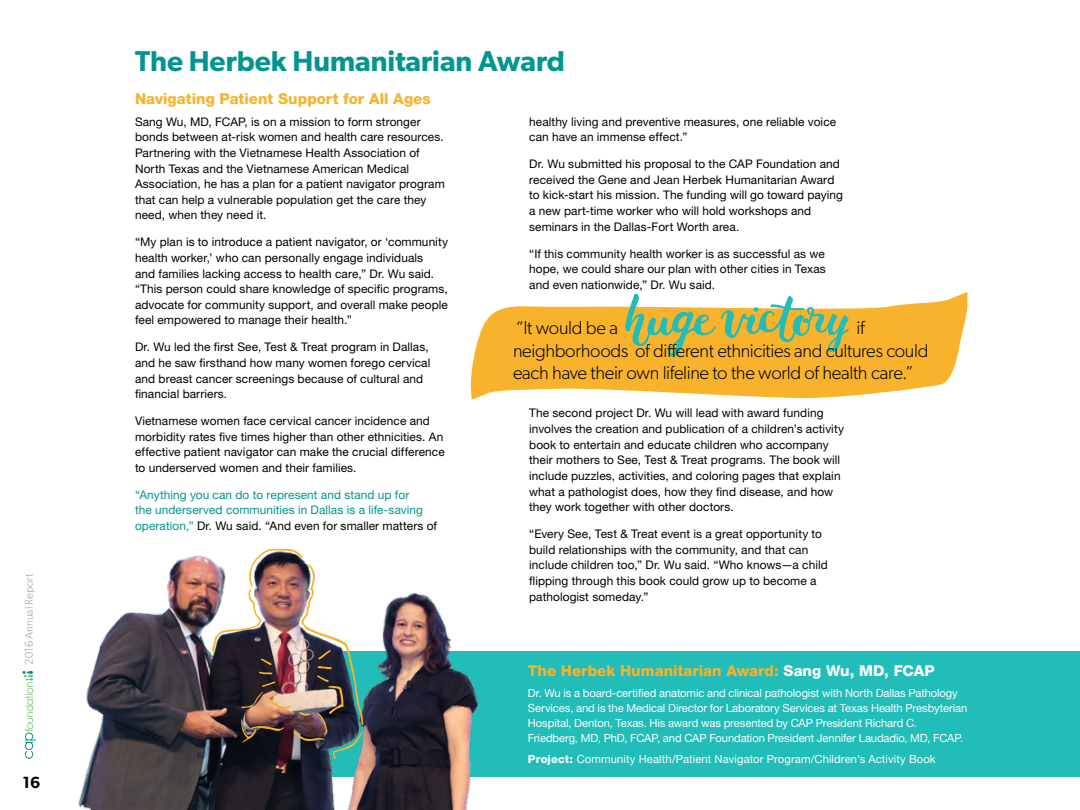
<style>
.page{position:relative;width:1080px;height:810px;background:#fff}
.page>*{position:absolute;margin:0;border:0;box-sizing:border-box;transform-origin:0 0}
.t1{font:600 28.75px "Gibson";color:#00958f}
.t2{font:300 18.75px/22.5px "Gibson";letter-spacing:-.02em;color:#000}
.t3{font:600 16.25px "Gibson";color:#000}
.t4{font:800 15px "Helvetica Neue LT Std";color:#f8b22b}
.t5{font:11.88px/15.6px "Helvetica Neue LT Std";letter-spacing:.005em;color:#000}
.t6{font:11.88px/15.6px "Helvetica Neue LT Std";letter-spacing:.005em;color:#00958f}
.t7{font:11.25px/15px "Helvetica Neue LT Std";letter-spacing:-.01em;color:#fff}
.t8{font:11.25px "Helvetica Neue LT Std";letter-spacing:.01em;color:#fff}
.t9{font:300 11.25px "Gibson";color:#a69894}
.s1{color:#000}
.s2{color:#fff}
.s3{font-weight:800}
</style>
<div class="page">
<div style="left:289px;top:651px;width:791px;height:126px;background:#22bcb9"></div>
<img style="left:78px;top:548px;width:401px;height:262px">
<img style="left:212px;top:549px;width:152px;height:210px">
<svg style="left:22px;top:671px;width:14px;height:88px"></svg>
<svg style="left:470px;top:292px;width:498px;height:108px;fill:#f8b22b"></svg>
<svg style="left:621px;top:294px;width:229px;height:63px"></svg>
<p class="t9" style="left:22px;top:665px;width:92px;rotate:-90deg">2016 Annual Report</p>
<h3 class="t3" style="left:22px;top:772px;width:19px">16</h3>
<h1 class="t1" style="left:135px;top:44px;width:431px">The Herbek Humanitarian Award</h1>
<p class="t4" style="left:135px;top:90px;width:297px">Navigating Patient Support for All Ages</p>
<p class="t5" style="left:135px;top:114px;width:311px">Sang Wu, MD, FCAP, is on a mission to form stronger bonds between at-risk women and health care resources.<br>Partnering with the Vietnamese Health Association of North Texas and the Vietnamese American Medical Association, he has a plan for a patient navigator program that can help a vulnerable population get the care they need, when they need it.</p>
<p class="t5" style="left:135px;top:234px;width:315px">“My plan is to introduce a patient navigator, or ‘community health worker,’ who can personally engage individuals<br>and families lacking access to health care,” Dr. Wu said. “This person could share knowledge of specific programs, advocate for community support, and overall make people feel empowered to manage their health.”</p>
<p class="t5" style="left:135px;top:339px;width:297px">Dr. Wu led the first See, Test &amp; Treat program in Dallas, and he saw firsthand how many women forego cervical and breast cancer screenings because of cultural and financial barriers.</p>
<p class="t5" style="left:135px;top:413px;width:311px">Vietnamese women face cervical cancer incidence and morbidity rates five times higher than other ethnicities. An effective patient navigator can make the crucial difference to underserved women and their families.</p>
<p class="t6" style="left:135px;top:487px;width:304px">“Anything you can do to represent and stand up for<br>the underserved communities in Dallas is a life-saving operation,” <span class="s1">Dr. Wu said. “And even for smaller matters of</span></p>
<p class="t5" style="left:529px;top:113px;width:309px">healthy living and preventive measures, one reliable voice can have an immense effect.”</p>
<p class="t5" style="left:529px;top:156px;width:315px">Dr. Wu submitted his proposal to the CAP Foundation and received the Gene and Jean Herbek Humanitarian Award to kick-start his mission. The funding will go toward paying a new part-time worker who will hold workshops and seminars in the Dallas-Fort Worth area.</p>
<p class="t5" style="left:529px;top:245px;width:298px;text-align:justify">“If this community health worker is as successful as we hope, we could share our plan with other cities in Texas and even nationwide,” Dr. Wu said.</p>
<h2 class="t2" style="left:513px;top:316px;width:417px;text-indent:343px">if neighborhoods of different ethnicities and cultures could each have their own lifeline to the world of health care.”</h2>
<h2 class="t2" style="left:516px;top:316px;width:104px">“It would be a</h2>
<p class="t5" style="left:529px;top:405px;width:316px">The second project Dr. Wu will lead with award funding involves the creation and publication of a children’s activity book to entertain and educate children who accompany their mothers to See, Test &amp; Treat programs. The book will include puzzles, activities, and coloring pages that explain what a pathologist does, how they find disease, and how they work together with other doctors.</p>
<p class="t5" style="left:529px;top:526px;width:300px">“Every See, Test &amp; Treat event is a great opportunity to build relationships with the community, and that can include children too,” Dr. Wu said. “Who knows—a child flipping through this book could grow up to become a pathologist someday.”</p>
<p class="t4" style="left:528px;top:662px;width:408px">The Herbek Humanitarian Award: <span class="s2">Sang Wu, MD, FCAP</span></p>
<p class="t7" style="left:528px;top:685px;width:441px">Dr. Wu is a board-certified anatomic and clinical pathologist with North Dallas Pathology Services, and is the Medical Director for Laboratory Services at Texas Health Presbyterian Hospital, Denton, Texas. His award was presented by CAP President Richard C.<br>Friedberg, MD, PhD, FCAP, and CAP Foundation President Jennifer Laudadio, MD, FCAP.</p>
<p class="t8" style="left:528px;top:752px;width:409px"><span class="s3">Project:</span> Community Health/Patient Navigator Program/Children’s Activity Book</p>
</div>
